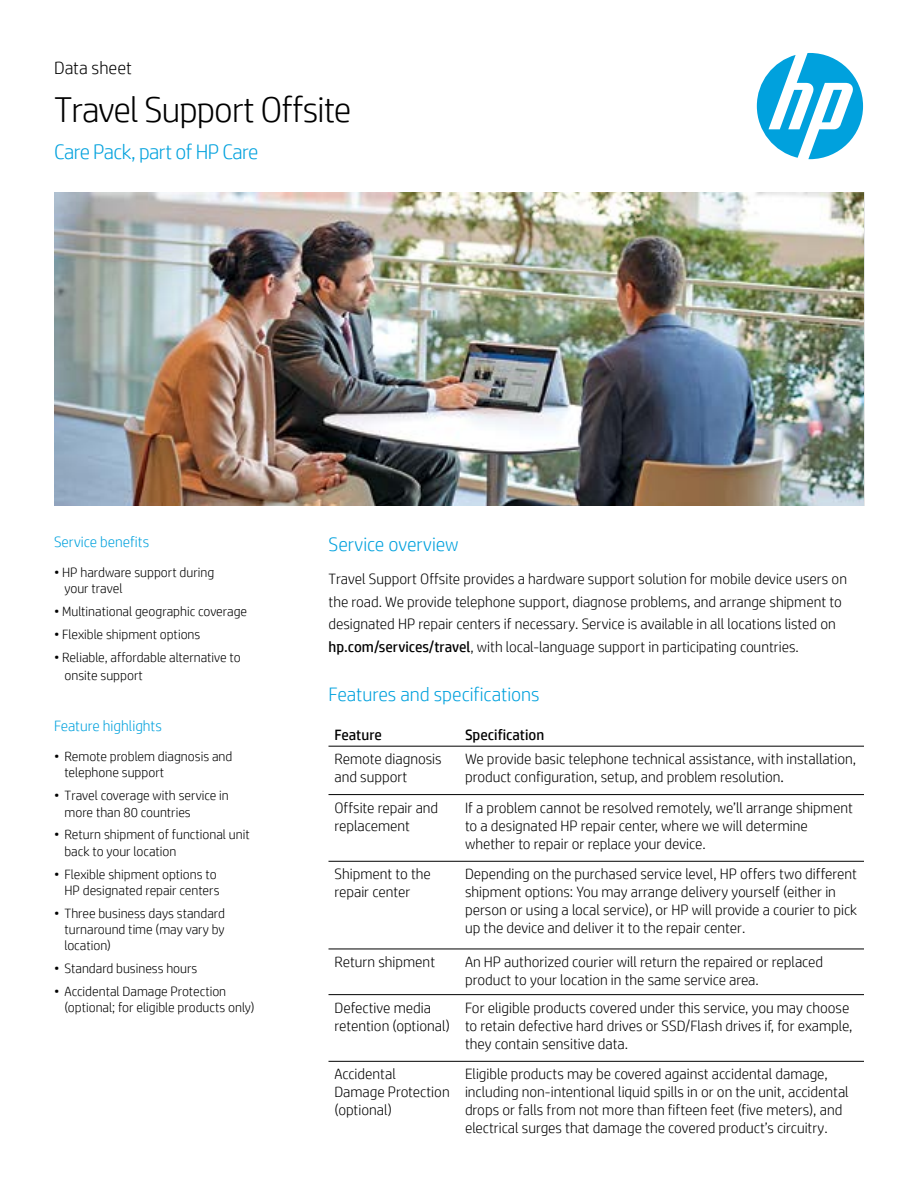
<style>
.page{position:relative;width:918px;height:1188px;background:#fff}
.page>*{position:absolute;margin:0;border:0;box-sizing:border-box;transform-origin:0 0}
.t1{font:300 36px "HP Simplified";letter-spacing:-.025em;color:#000}
.t2{font:300 21px "HP Simplified";letter-spacing:-.025em;color:#00a1dd}
.t3{font:300 19.5px "HP Simplified";color:#00a1dd}
.t4{font:300 18px "HP Simplified";color:#000}
.t5{font:300 15px/18px "HP Simplified";color:#000}
.t6{font:300 15px "HP Simplified";color:#00a1dd}
.t7{font:15px "HP Simplified";color:#000}
.t8{font:300 13.5px/16.2px "HP Simplified";color:#000}
.s1{font-weight:400}
.s2{font-family:"Minion Pro";font-weight:400}
</style>
<div class="page">
<img style="left:54px;top:192px;width:810px;height:313px">
<svg style="left:757px;top:53px;width:106px;height:106px"></svg>
<hr style="left:328px;top:746px;width:131px;height:1px;background:#000">
<hr style="left:459px;top:746px;width:405px;height:1px;background:#000">
<hr style="left:328px;top:794px;width:131px;height:1px;background:#000">
<hr style="left:459px;top:794px;width:405px;height:1px;background:#000">
<hr style="left:328px;top:861px;width:131px;height:1px;background:#000">
<hr style="left:459px;top:861px;width:405px;height:1px;background:#000">
<hr style="left:328px;top:949px;width:131px;height:1px;background:#000">
<hr style="left:459px;top:949px;width:405px;height:1px;background:#000">
<hr style="left:328px;top:994px;width:131px;height:1px;background:#000">
<hr style="left:459px;top:994px;width:405px;height:1px;background:#000">
<hr style="left:328px;top:1061px;width:131px;height:1px;background:#000">
<hr style="left:459px;top:1061px;width:405px;height:1px;background:#000">
<p class="t4" style="left:54px;top:56px;width:79px">Data sheet</p>
<h1 class="t1" style="left:54px;top:86px;width:299px">Travel Support Offsite</h1>
<h2 class="t2" style="left:54px;top:138px;width:206px">Care Pack, part of HP Care</h2>
<p class="t6" style="left:54px;top:532px;width:97px">Service benefits</p>
<p class="t8" style="left:65px;top:564px;width:151px;text-indent:-11px">• HP hardware support during your travel</p>
<p class="t8" style="left:54px;top:603px;width:195px">• Multinational geographic coverage</p>
<p class="t8" style="left:54px;top:626px;width:148px">• Flexible shipment options</p>
<p class="t8" style="left:65px;top:648px;width:178px;line-height:18px;text-indent:-11px">• Reliable, affordable alternative to onsite support</p>
<p class="t6" style="left:54px;top:716px;width:110px">Feature highlights</p>
<p class="t8" style="left:65px;top:748px;width:169px;text-indent:-11px">• Remote problem diagnosis and telephone support</p>
<p class="t8" style="left:65px;top:787px;width:166px;text-indent:-11px">• Travel coverage with service in more than 80 countries</p>
<p class="t8" style="left:65px;top:826px;width:187px;text-indent:-11px">• Return shipment of functional unit back to your location</p>
<p class="t8" style="left:54px;top:865px;width:167px;text-align:right">• Flexible shipment options to<br>HP designated repair centers</p>
<p class="t8" style="left:65px;top:905px;width:162px;text-align:justify;text-indent:-11px">• Three business days standard turnaround time (may vary by location)</p>
<p class="t8" style="left:54px;top:960px;width:145px">• Standard business hours</p>
<p class="t8" style="left:65px;top:983px;width:192px;text-indent:-11px">• Accidental Damage Protection (optional; for eligible products only)</p>
<h3 class="t3" style="left:328px;top:531px;width:132px">Service overview</h3>
<p class="t5" style="left:328px;top:567px;width:520px;line-height:22.5px">Travel Support Offsite provides a hardware support solution for mobile device users on the road. We provide telephone support, diagnose problems, and arrange shipment to designated HP repair centers if necessary. Service is available in all locations listed on <span class="s1">hp.com/services/travel</span>, with local-language support in participating countries.</p>
<h3 class="t3" style="left:328px;top:682px;width:213px">Features and specifications</h3>
<p class="t7" style="left:334px;top:725px;width:49px">Feature</p>
<p class="t7" style="left:465px;top:725px;width:81px">Specification</p>
<p class="t5" style="left:334px;top:750px;width:109px">Remote diagnosis and support</p>
<p class="t5" style="left:465px;top:750px;width:393px">We provide basic telephone technical assistance, with installation, product configuration, setup, and problem resolution<span class="s2">.</span></p>
<p class="t5" style="left:334px;top:798px;width:105px">Offsite repair and replacement</p>
<p class="t5" style="left:465px;top:798px;width:389px">If a problem cannot be resolved remotely, we’ll arrange shipment to a designated HP repair center, where we will determine whether to repair or replace your device.</p>
<p class="t5" style="left:334px;top:865px;width:98px">Shipment to the repair center</p>
<p class="t5" style="left:465px;top:865px;width:394px">Depending on the purchased service level, HP offers two different shipment options: You may arrange delivery yourself (either in person or using a local service), or HP will provide a courier to pick up the device and deliver it to the repair center.</p>
<p class="t5" style="left:334px;top:953px;width:102px">Return shipment</p>
<p class="t5" style="left:465px;top:953px;width:360px">An HP authorized courier will return the repaired or replaced product to your location in the same service area.</p>
<p class="t5" style="left:334px;top:998px;width:117px">Defective media retention (optional)</p>
<p class="t5" style="left:465px;top:998px;width:389px">For eligible products covered under this service, you may choose to retain defective hard drives or SSD/Flash drives if, for example, they contain sensitive data.</p>
<p class="t5" style="left:334px;top:1065px;width:117px">Accidental<br>Damage Protection (optional)</p>
<p class="t5" style="left:465px;top:1065px;width:385px">Eligible products may be covered against accidental damage, including non-intentional liquid spills in or on the unit, accidental drops or falls from not more than fifteen feet (five meters), and electrical surges that damage the covered product’s circuitry.</p>
</div>
